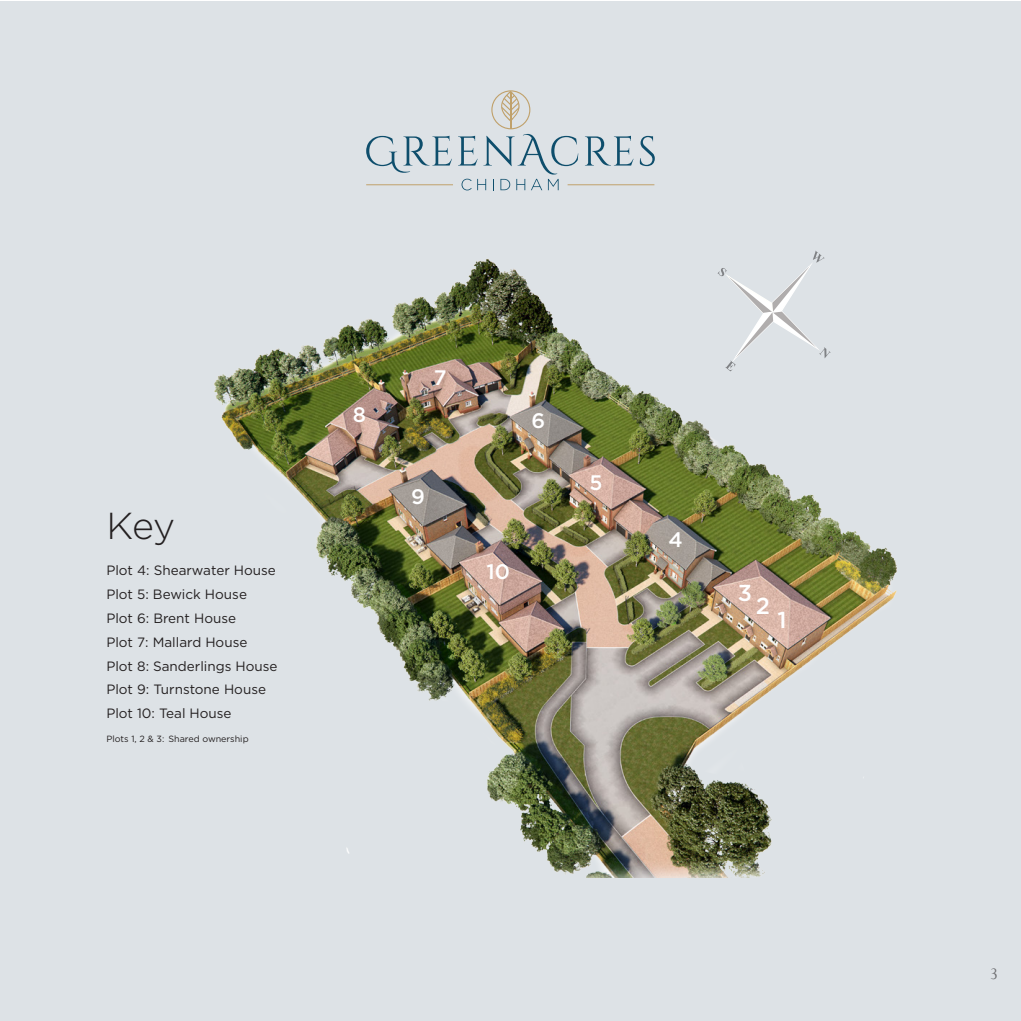
<style>
.page{position:relative;width:1021px;height:1021px;background:#fff}
.page>*{position:absolute;margin:0;border:0;box-sizing:border-box;transform-origin:0 0}
.t1{font:300 37.5px "Gotham";color:#231f20}
.t2{font:500 23.1px "Gotham";color:#fff}
.t3{font:500 21px "Gotham";color:#fff}
.t4{font:18px "Perpetua";color:#6c6d70}
.t5{font:13.5px "Gotham";color:#231f20}
.t6{font:9px "Gotham";color:#231f20}
</style>
<div class="page">
<div style="left:0;top:1px;width:1020px;height:1019px;background:#dde2e6"></div>
<svg style="left:366px;top:136px;width:86px;height:37px"></svg>
<svg style="left:458px;top:90px;width:120px;height:100px"></svg>
<svg style="left:585px;top:136px;width:48px;height:29px"></svg>
<svg style="left:640px;top:136px;width:14px;height:30px"></svg>
<hr style="left:366px;top:184px;width:87px;height:1px;background:#c0a16b">
<hr style="left:567px;top:184px;width:87px;height:1px;background:#c0a16b">
<img style="left:214px;top:250px;width:683px;height:627px">
<svg style="left:717px;top:251px;width:113px;height:120px"></svg>
<p class="t1" style="left:106px;top:505px;width:70px">Key</p>
<p class="t5" style="left:106px;top:563px;width:171px">Plot 4: Shearwater House</p>
<p class="t5" style="left:106px;top:587px;width:142px">Plot 5: Bewick House</p>
<p class="t5" style="left:106px;top:610px;width:131px">Plot 6: Brent House</p>
<p class="t5" style="left:106px;top:634px;width:142px">Plot 7: Mallard House</p>
<p class="t5" style="left:106px;top:658px;width:173px">Plot 8: Sanderlings House</p>
<p class="t5" style="left:106px;top:682px;width:161px">Plot 9: Turnstone House</p>
<p class="t5" style="left:106px;top:705px;width:127px">Plot 10: Teal House</p>
<p class="t6" style="left:106px;top:733px;width:144px">Plots 1, 2 &amp; 3: Shared ownership</p>
<p class="t3" style="left:353px;top:403px;width:15px">8</p>
<p class="t3" style="left:434px;top:366px;width:14px">7</p>
<p class="t3" style="left:411px;top:485px;width:15px">9</p>
<p class="t3" style="left:531px;top:408px;width:15px">6</p>
<p class="t3" style="left:486px;top:559px;width:25px">10</p>
<p class="t3" style="left:589px;top:471px;width:15px">5</p>
<p class="t3" style="left:668px;top:527px;width:16px">4</p>
<p class="t2" style="left:737px;top:579px;width:16px">3</p>
<p class="t2" style="left:755px;top:593px;width:16px">2</p>
<p class="t2" style="left:777px;top:606px;width:11px">1</p>
<p class="t4" style="left:989px;top:962px;width:10px">3</p>
</div>
